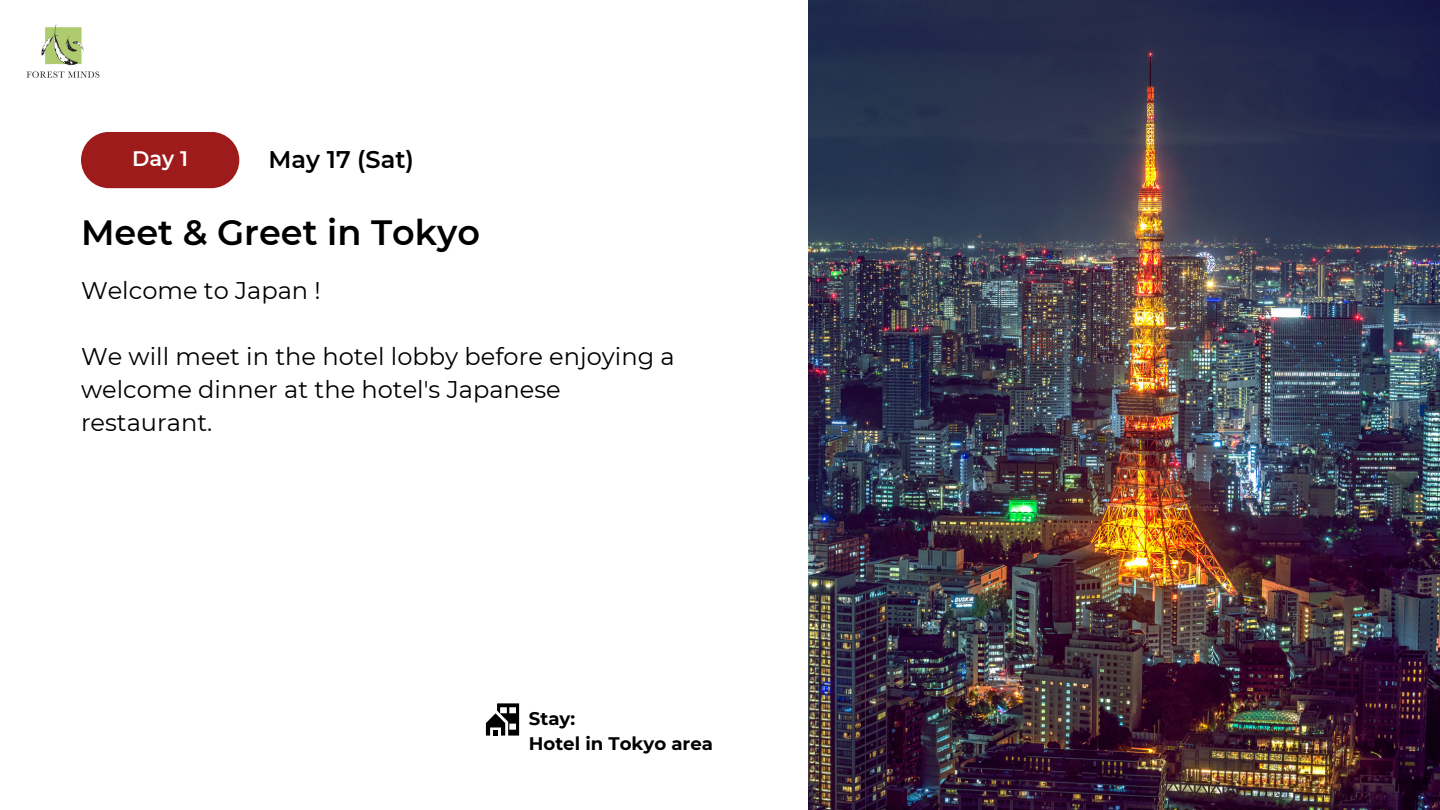
<style>
.page{position:relative;width:1440px;height:810px;background:#fff}
.page>*{position:absolute;margin:0;border:0;box-sizing:border-box;transform-origin:0 0}
.t1{font:600 35.1px "Montserrat";color:#000}
.t2{font:24.1px/33px "Montserrat";color:#000}
.t3{font:600 24.1px "Montserrat";color:#000}
.t4{font:600 21px "Montserrat";color:#fff}
.t5{font:700 18.1px "Montserrat";color:#000}
</style>
<div class="page">
<div style="left:81px;top:132px;width:158px;height:56px;background:#9e1b1b;border-radius:28px"></div>
<img style="left:808px;top:0;width:632px;height:810px">
<img style="left:26px;top:24px;width:74px;height:54px">
<svg style="left:486px;top:703px;width:33px;height:33px"></svg>
<p class="t4" style="left:132px;top:146px;width:57px">Day 1</p>
<p class="t3" style="left:269px;top:144px;width:147px">May 17 (Sat)</p>
<p class="t1" style="left:81px;top:211px;width:401px">Meet &amp; Greet in Tokyo</p>
<h3 class="t2" style="left:81px;top:274px;width:241px">Welcome to Japan !</h3>
<p class="t2" style="left:81px;top:340px;width:595px">We will meet in the hotel lobby before enjoying a welcome dinner at the hotel's Japanese restaurant.</p>
<h1 class="t5" style="left:529px;top:707px;width:48px">Stay:</h1>
<h3 class="t5" style="left:529px;top:732px;width:186px">Hotel in Tokyo area</h3>
</div>
